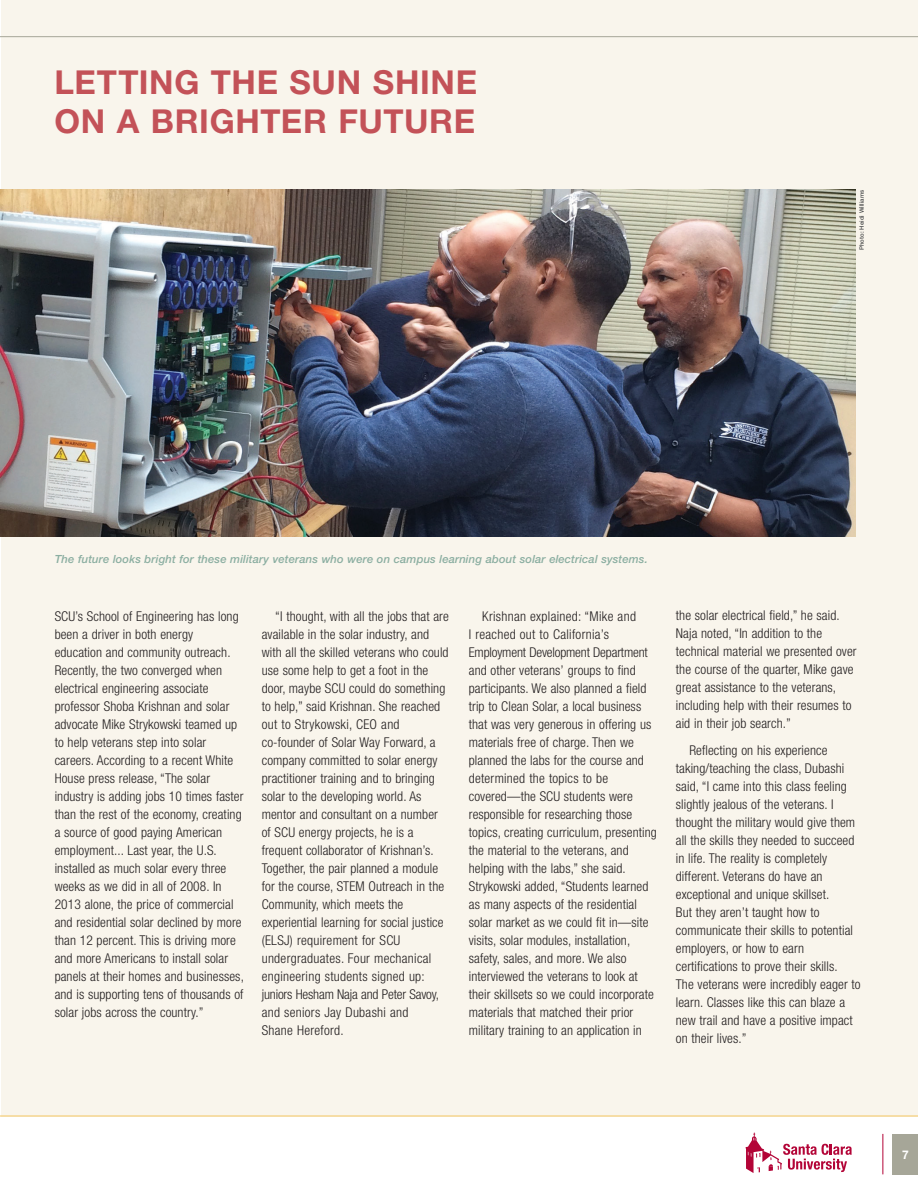
<style>
.page{position:relative;width:918px;height:1188px;background:#fff}
.page>*{position:absolute;margin:0;border:0;box-sizing:border-box;transform-origin:0 0}
.t1{font:700 33px/39px "Helvetica Neue";letter-spacing:.02em;color:#c35258}
.t2{font:300 condensed 13.5px/18px "Helvetica Neue";letter-spacing:.01em;color:#231f20}
.t3{font:700 12px "Helvetica Neue";color:#fff}
.t4{font:italic 500 11.25px "Helvetica Neue";letter-spacing:.01em;color:#8baea1}
.t5{font:500 6px "Helvetica Neue";letter-spacing:.01em;color:#4b4c4d}
</style>
<div class="page">
<div style="left:892px;top:1133px;width:26px;height:41px;background:#a6a698"></div>
<hr style="left:882px;top:1133px;width:1px;height:41px;background:#b30437">
<div style="left:1px;top:0;width:917px;height:1116px;background:#f9f5ec"></div>
<hr style="left:0;top:36px;width:918px;height:1px;background:#a6a698">
<svg style="left:745px;top:1132px;width:107px;height:40px"></svg>
<hr style="left:0;top:1115px;width:918px;height:1px;background:#f4c661">
<img style="left:1px;top:190px;width:855px;height:346px">
<h1 class="t1" style="left:55px;top:62px;width:424px">LETTING THE SUN SHINE<br>ON A BRIGHTER FUTURE</h1>
<p class="t5" style="left:858px;top:250px;width:62px;rotate:-90deg">Photo: Heidi Williams</p>
<p class="t4" style="left:55px;top:552px;width:594px">The future looks bright for these military veterans who were on campus learning about solar electrical systems.</p>
<p class="t2" style="left:55px;top:607px;width:191px">SCU’s School of Engineering has long been a driver in both energy education and community outreach.<br>Recently, the two converged when electrical engineering associate professor Shoba Krishnan and solar advocate Mike Strykowski teamed up to help veterans step into solar careers. According to a recent White House press release, “The solar industry is adding jobs 10 times faster than the rest of the economy, creating a source of good paying American employment... Last year, the U.S. installed as much solar every three weeks as we did in all of 2008. In 2013 alone, the price of commercial and residential solar declined by more than 12 percent. This is driving more and more Americans to install solar panels at their homes and businesses, and is supporting tens of thousands of solar jobs across the country.”</p>
<p class="t2" style="left:262px;top:606px;width:189px;text-indent:13px">“I thought, with all the jobs that are available in the solar industry, and with all the skilled veterans who could use some help to get a foot in the door, maybe SCU could do something to help,” said Krishnan. She reached out to Strykowski, CEO and co-founder of Solar Way Forward, a company committed to solar energy practitioner training and to bringing solar to the developing world. As mentor and consultant on a number of SCU energy projects, he is a frequent collaborator of Krishnan’s.<br>Together, the pair planned a module for the course, STEM Outreach in the Community, which meets the experiential learning for social justice (ELSJ) requirement for SCU undergraduates. Four mechanical engineering students signed up: juniors Hesham Naja and Peter Savoy, and seniors Jay Dubashi and<br>Shane Hereford.</p>
<p class="t2" style="left:469px;top:606px;width:189px;text-indent:13px">Krishnan explained: “Mike and<br>I reached out to California’s Employment Development Department and other veterans’ groups to find participants. We also planned a field trip to Clean Solar, a local business that was very generous in offering us materials free of charge. Then we planned the labs for the course and determined the topics to be covered—the SCU students were responsible for researching those topics, creating curriculum, presenting the material to the veterans, and helping with the labs,” she said.<br>Strykowski added, “Students learned as many aspects of the residential solar market as we could fit in—site visits, solar modules, installation, safety, sales, and more. We also interviewed the veterans to look at their skillsets so we could incorporate materials that matched their prior military training to an application in</p>
<p class="t2" style="left:676px;top:606px;width:182px">the solar electrical field,” he said.<br>Naja noted, “In addition to the technical material we presented over the course of the quarter, Mike gave great assistance to the veterans, including help with their resumes to aid in their job search.”</p>
<p class="t2" style="left:676px;top:740px;width:186px;text-indent:14px">Reflecting on his experience taking/teaching the class, Dubashi said, “I came into this class feeling slightly jealous of the veterans. I thought the military would give them all the skills they needed to succeed in life. The reality is completely different. Veterans do have an exceptional and unique skillset.<br>But they aren’t taught how to communicate their skills to potential employers, or how to earn certifications to prove their skills.<br>The veterans were incredibly eager to learn. Classes like this can blaze a new trail and have a positive impact on their lives.”</p>
<p class="t3" style="left:902px;top:1147px;width:8px">7</p>
</div>
